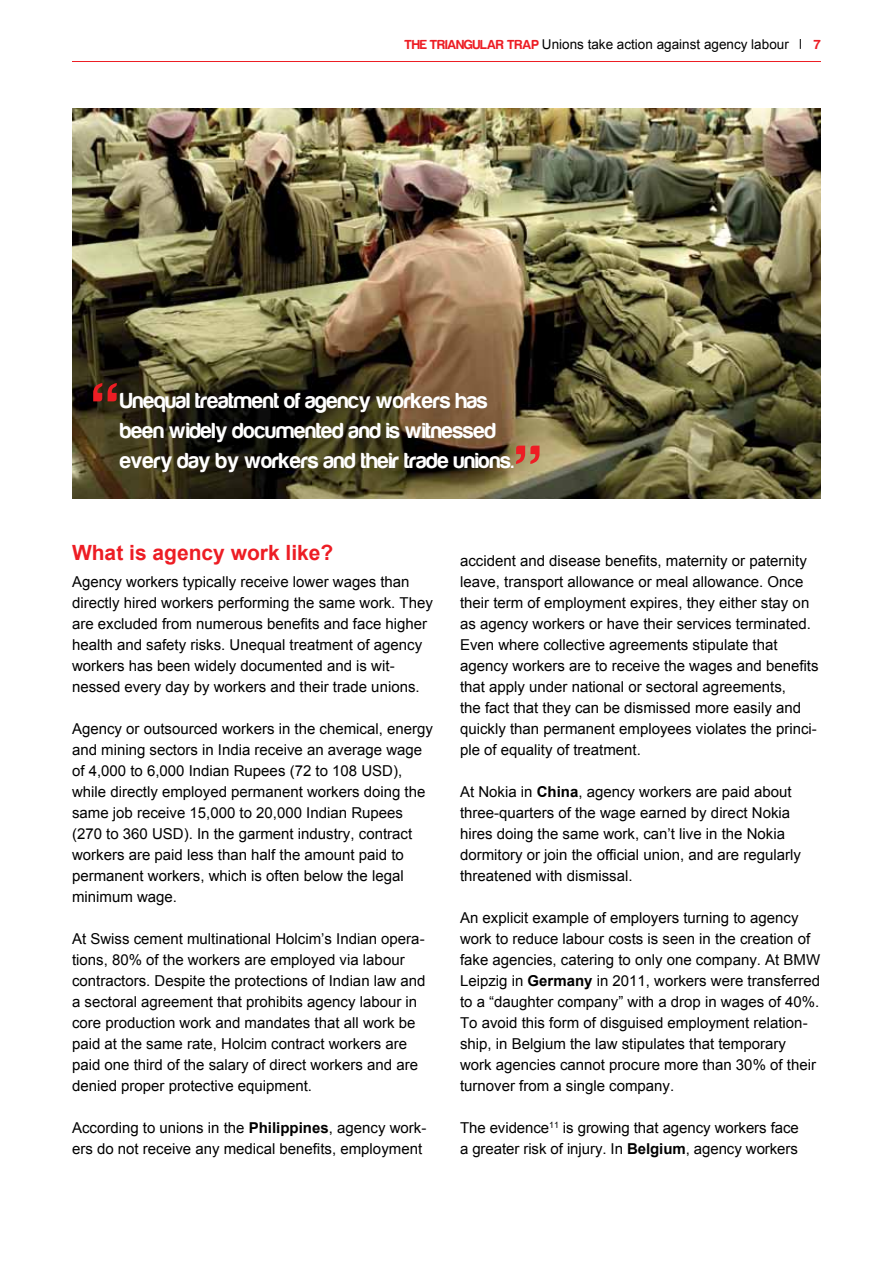
<style>
.page{position:relative;width:893px;height:1263px;background:#fff}
.page>*{position:absolute;margin:0;border:0;box-sizing:border-box;transform-origin:0 0}
.t1{font:22.5px/30px "Harabara";color:#fff}
.t2{font:700 21px "Arial";color:#ed1d24}
.t3{font:15px/21px "Arial";color:#000}
.t4{font:13.5px "Arial";color:#000}
.t5{font:13.5px "Harabara";color:#ed1d24}
.s1{font-family:"Harabara";color:#ed1d24}
.s2{font-weight:700}
</style>
<div class="page">
<hr style="left:72px;top:61px;width:749px;height:1px;background:#ed1d24">
<img style="left:72px;top:108px;width:749px;height:391px">
<svg style="left:93px;top:383px;width:24px;height:18px"></svg>
<svg style="left:516px;top:446px;width:23px;height:18px"></svg>
<p class="t5" style="left:405px;top:37px;width:69px">The triangula</p>
<p class="t4" style="left:496px;top:35px;width:294px"><span class="s1">r trap</span> Unions take action against agency labour</p>
<p class="t5" style="left:814px;top:37px;width:9px">7</p>
<h1 class="t1" style="left:120px;top:386px;width:395px">Unequal treatment of agency workers has been widely documented and is witnessed every day by workers and their trade unions.</h1>
<h2 class="t2" style="left:72px;top:539px;width:263px">What is agency work like?</h2>
<p class="t3" style="left:72px;top:571px;width:362px">Agency workers typically receive lower wages than directly hired workers performing the same work. They are excluded from numerous benefits and face higher health and safety risks. Unequal treatment of agency workers has been widely documented and is wit&shy;nessed every day by workers and their trade unions.</p>
<p class="t3" style="left:72px;top:718px;width:362px">Agency or outsourced workers in the chemical, energy and mining sectors in India receive an average wage of 4,000 to 6,000 Indian Rupees (72 to 108 USD), while directly employed permanent workers doing the same job receive 15,000 to 20,000 Indian Rupees (270 to 360 USD). In the garment industry, contract workers are paid less than half the amount paid to permanent workers, which is often below the legal minimum wage.</p>
<p class="t3" style="left:72px;top:928px;width:355px">At Swiss cement multinational Holcim’s Indian opera&shy;tions, 80% of the workers are employed via labour contractors. Despite the protections of Indian law and a sectoral agreement that prohibits agency labour in core production work and mandates that all work be paid at the same rate, Holcim contract workers are paid one third of the salary of direct workers and are denied proper protective equipment.</p>
<p class="t3" style="left:72px;top:1117px;width:356px">According to unions in the <span class="s2">Philippines</span>, agency work&shy;ers do not receive any medical benefits, employment</p>
<p class="t3" style="left:460px;top:550px;width:360px">accident and disease benefits, maternity or paternity leave, transport allowance or meal allowance. Once their term of employment expires, they either stay on as agency workers or have their services terminated.<br>Even where collective agreements stipulate that agency workers are to receive the wages and benefits that apply under national or sectoral agreements,<br>the fact that they can be dismissed more easily and quickly than permanent employees violates the princi&shy;ple of equality of treatment.</p>
<p class="t3" style="left:460px;top:781px;width:342px">At Nokia in <span class="s2">China</span>, agency workers are paid about three-quarters of the wage earned by direct Nokia hires doing the same work, can’t live in the Nokia dormitory or join the official union, and are regularly threatened with dismissal.</p>
<p class="t3" style="left:460px;top:907px;width:362px">An explicit example of employers turning to agency work to reduce labour costs is seen in the creation of fake agencies, catering to only one company. At BMW Leipzig in <span class="s2">Germany</span> in 2011, workers were transferred to a “daughter company” with a drop in wages of 40%.<br>To avoid this form of disguised employment relation&shy;ship, in Belgium the law stipulates that temporary work agencies cannot procure more than 30% of their turnover from a single company.</p>
<p class="t3" style="left:460px;top:1117px;width:340px">The evidence<sup>11</sup> is growing that agency workers face a greater risk of injury. In <span class="s2">Belgium</span>, agency workers</p>
</div>
